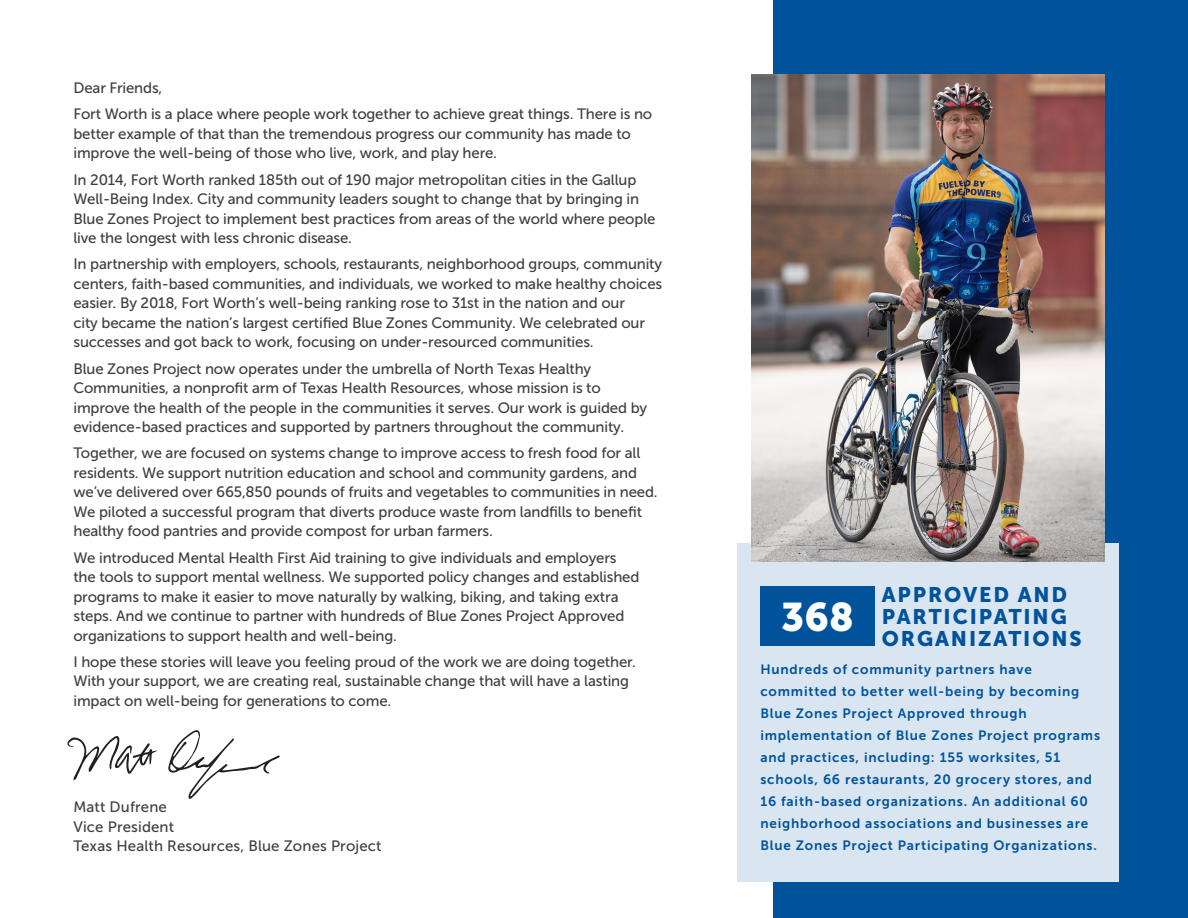
<style>
.page{position:relative;width:1188px;height:918px;background:#fff}
.page>*{position:absolute;margin:0;border:0;box-sizing:border-box;transform-origin:0 0}
.t1{font:39.75px "Museo Sans W01 900";color:#fff}
.t2{font:21px/22px "Museo Sans 900";letter-spacing:.09em;color:#00539b}
.t3{font:15px/19.5px "Museo Sans 500";letter-spacing:-.01em;color:#3e3e3f}
.t4{font:15px "Museo Sans 500";letter-spacing:.01em;color:#3e3e3f}
.t5{font:13.5px/22px "Museo Sans 700";letter-spacing:.06em;color:#00539b}
</style>
<div class="page">
<div style="left:774px;top:0;width:414px;height:918px;background:#00539b"></div>
<div style="left:737px;top:543px;width:382px;height:338px;background:#d9e5f0"></div>
<img style="left:752px;top:75px;width:352px;height:487px">
<div style="left:760px;top:586px;width:115px;height:59px;background:#00539b"></div>
<svg style="left:168px;top:730px;width:112px;height:69px"></svg>
<svg style="left:67px;top:736px;width:90px;height:44px"></svg>
<p class="t3" style="left:73px;top:78px;width:91px">Dear Friends,</p>
<p class="t3" style="left:73px;top:105px;width:580px">Fort Worth is a place where people work together to achieve great things. There is no better example of that than the tremendous progress our community has made to improve the well-being of those who live, work, and play here.</p>
<p class="t3" style="left:73px;top:170px;width:584px">In 2014, Fort Worth ranked 185th out of 190 major metropolitan cities in the Gallup Well-Being Index. City and community leaders sought to change that by bringing in Blue Zones Project to implement best practices from areas of the world where people live the longest with less chronic disease.</p>
<p class="t3" style="left:73px;top:255px;width:590px">In partnership with employers, schools, restaurants, neighborhood groups, community centers, faith-based communities, and individuals, we worked to make healthy choices easier. By 2018, Fort Worth’s well-being ranking rose to 31st in the nation and our<br>city became the nation’s largest certified Blue Zones Community. We celebrated our successes and got back to work, focusing on under-resourced communities.</p>
<p class="t3" style="left:73px;top:359px;width:529px">Blue Zones Project now operates under the umbrella of North Texas Healthy<br>Communities, a nonprofit arm of Texas Health Resources, whose mission is to</p>
<p class="t3" style="left:73px;top:398px;width:575px">improve the health of the people in the communities it serves. Our work is guided by evidence-based practices and supported by partners throughout the community.</p>
<p class="t3" style="left:73px;top:444px;width:586px">Together, we are focused on systems change to improve access to fresh food for all residents. We support nutrition education and school and community gardens, and we’ve delivered over 665,850 pounds of fruits and vegetables to communities in need.<br>We piloted a successful program that diverts produce waste from landfills to benefit healthy food pantries and provide compost for urban farmers.</p>
<p class="t3" style="left:73px;top:548px;width:568px">We introduced Mental Health First Aid training to give individuals and employers the tools to support mental wellness. We supported policy changes and established programs to make it easier to move naturally by walking, biking, and taking extra steps. And we continue to partner with hundreds of Blue Zones Project Approved organizations to support health and well-being.</p>
<p class="t3" style="left:73px;top:652px;width:564px">I hope these stories will leave you feeling proud of the work we are doing together.<br>With your support, we are creating real, sustainable change that will have a lasting impact on well-being for generations to come.</p>
<p class="t4" style="left:73px;top:799px;width:95px">Matt Dufrene</p>
<p class="t4" style="left:73px;top:819px;width:102px">Vice President</p>
<p class="t4" style="left:73px;top:838px;width:310px">Texas Health Resources, Blue Zones Project</p>
<p class="t2" style="left:882px;top:583px;width:201px">APPROVED AND<br>PARTICIPATING<br>ORGANIZATIONS</p>
<p class="t5" style="left:760px;top:659px;width:341px">Hundreds of community partners have committed to better well-being by becoming Blue Zones Project Approved through implementation of Blue Zones Project programs and practices, including: 155 worksites, 51 schools, 66 restaurants, 20 grocery stores, and 16 faith-based organizations. An additional 60 neighborhood associations and businesses are Blue Zones Project Participating Organizations.</p>
<p class="t1" style="left:781px;top:594px;width:74px">368</p>
</div>
